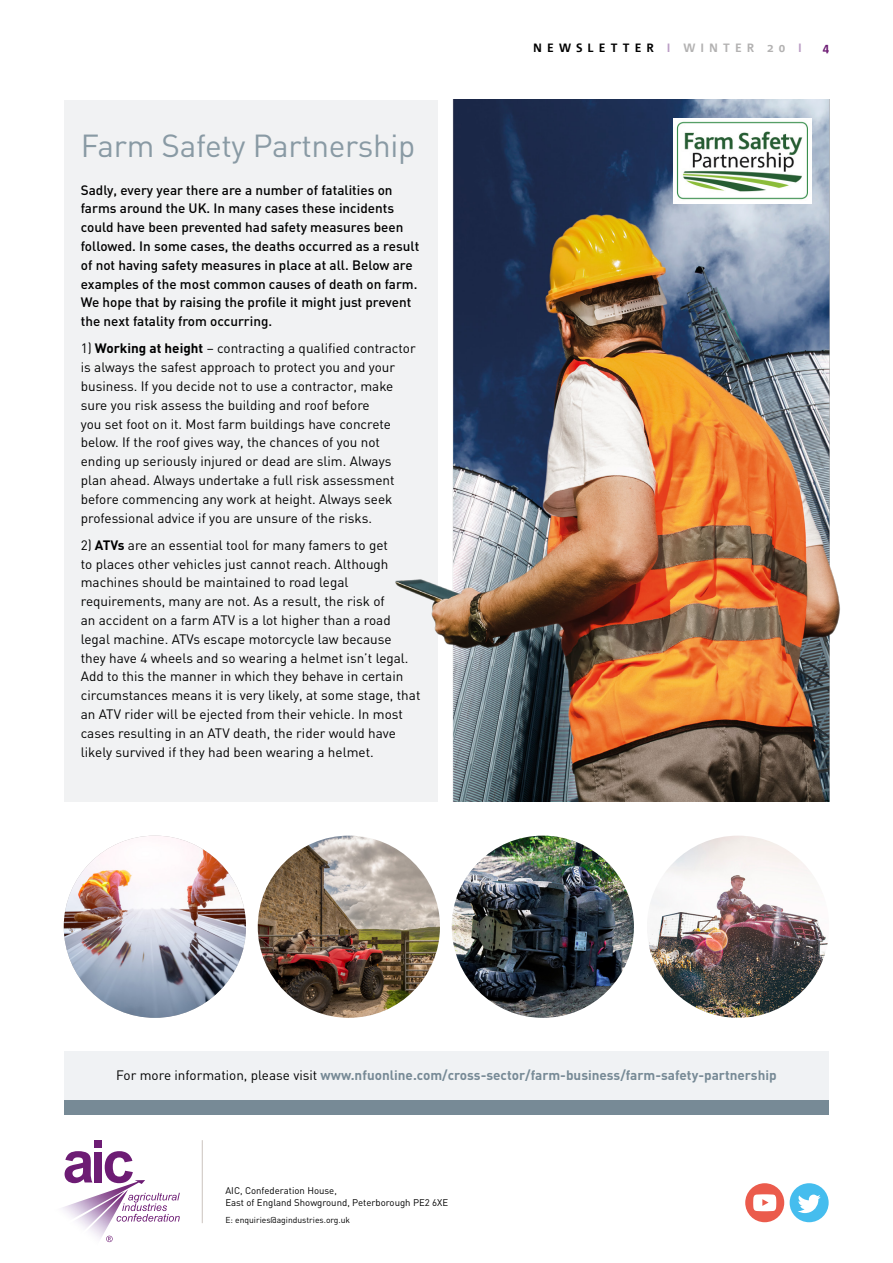
<style>
.page{position:relative;width:893px;height:1263px;background:#fff}
.page>*{position:absolute;margin:0;border:0;box-sizing:border-box;transform-origin:0 0}
.t1{font:31.5px "DIN";letter-spacing:-.01em;color:#899aa4}
.t2{font:13.5px/18.8px "DIN";color:#000}
.t3{font:500 13.5px/18.8px "DIN";color:#000}
.t4{font:700 13.5px "DIN";color:#778a96}
.t5{font:700 12px "Corpid Office";letter-spacing:.42em;color:#000}
.t6{font:700 12px "Corpid Office";color:#6d1c74}
.t7{font:9.6px/12.8px "DIN";color:#000}
.t8{font:8.55px "DIN";color:#000}
.s1{font-weight:700}
.s2{color:#bc9fc6}
.s3{color:#b3b2b2}
.s4{font-weight:400;color:#000}
</style>
<div class="page">
<div style="left:64px;top:100px;width:373px;height:701px;background:#f1f2f3"></div>
<img style="left:395px;top:100px;width:445px;height:701px">
<div style="left:64px;top:1051px;width:765px;height:59px;background:#f0f2f4"></div>
<hr style="left:202px;top:1140px;width:1px;height:83px;background:#cbc4be">
<div style="left:745px;top:1183px;width:39px;height:39px;background:#eb5b4c;border-radius:50%"></div>
<svg style="left:753px;top:1194px;width:23px;height:17px"></svg>
<div style="left:790px;top:1183px;width:39px;height:39px;background:#45bdee;border-radius:50%"></div>
<svg style="left:798px;top:1194px;width:23px;height:19px"></svg>
<img style="left:63px;top:1180px;width:82px;height:42px">
<img style="left:68px;top:1191px;width:15px;height:35px">
<img style="left:83px;top:1189px;width:45px;height:54px">
<svg style="left:117px;top:1193px;width:63px;height:28px"></svg>
<svg style="left:65px;top:1151px;width:27px;height:32px"></svg>
<div style="left:94px;top:1140px;width:8px;height:8px;background:#6d1c74"></div>
<div style="left:94px;top:1152px;width:8px;height:30px;background:#6d1c74"></div>
<svg style="left:105px;top:1151px;width:28px;height:32px"></svg>
<svg style="left:106px;top:1236px;width:7px;height:6px"></svg>
<div style="left:64px;top:1100px;width:765px;height:15px;background:#778a96"></div>
<img style="left:258px;top:836px;width:182px;height:182px;border-radius:91px">
<img style="left:64px;top:836px;width:182px;height:182px;border-radius:91px">
<img style="left:647px;top:836px;width:182px;height:182px;border-radius:91px">
<img style="left:452px;top:836px;width:182px;height:182px;border-radius:91px">
<img style="left:674px;top:118px;width:137px;height:85px">
<h1 class="t1" style="left:81px;top:126px;width:336px">Farm Safety Partnership</h1>
<p class="t3" style="left:81px;top:180px;width:340px">Sadly, every year there are a number of fatalities on farms around the UK. In many cases these incidents could have been prevented had safety measures been followed. In some cases, the deaths occurred as a result of not having safety measures in place at all. Below are examples of the most common causes of death on farm.<br>We hope that by raising the profile it might just prevent the next fatality from occurring.</p>
<p class="t2" style="left:81px;top:339px;width:336px">1) <span class="s1">Working at height</span> – contracting a qualified contractor is always the safest approach to protect you and your business. If you decide not to use a contractor, make sure you risk assess the building and roof before<br>you set foot on it. Most farm buildings have concrete below. If the roof gives way, the chances of you not ending up seriously injured or dead are slim. Always plan ahead. Always undertake a full risk assessment before commencing any work at height. Always seek professional advice if you are unsure of the risks.</p>
<p class="t2" style="left:81px;top:535px;width:341px">2) <span class="s1">ATVs</span> are an essential tool for many famers to get<br>to places other vehicles just cannot reach. Although machines should be maintained to road legal requirements, many are not. As a result, the risk of<br>an accident on a farm ATV is a lot higher than a road legal machine. ATVs escape motorcycle law because<br>they have 4 wheels and so wearing a helmet isn’t legal.<br>Add to this the manner in which they behave in certain circumstances means it is very likely, at some stage, that an ATV rider will be ejected from their vehicle. In most cases resulting in an ATV death, the rider would have likely survived if they had been wearing a helmet.</p>
<p class="t5" style="left:533px;top:41px;width:270px">NEWSLETTER <span class="s2">I</span> <span class="s3">WINTER 20</span> <span class="s2">I</span></p>
<p class="t6" style="left:823px;top:41px;width:8px">4</p>
<p class="t4" style="left:116px;top:1067px;width:662px"><span class="s4">For more information, please visit</span> www.nfuonline.com/cross-sector/farm-business/farm-safety-partnership</p>
<p class="t7" style="left:225px;top:1183px;width:224px">AIC, Confederation House,<br>East of England Showground, Peterborough PE2 6XE</p>
<p class="t8" style="left:225px;top:1214px;width:126px">E: enquiries@agindustries.org.uk</p>
</div>
